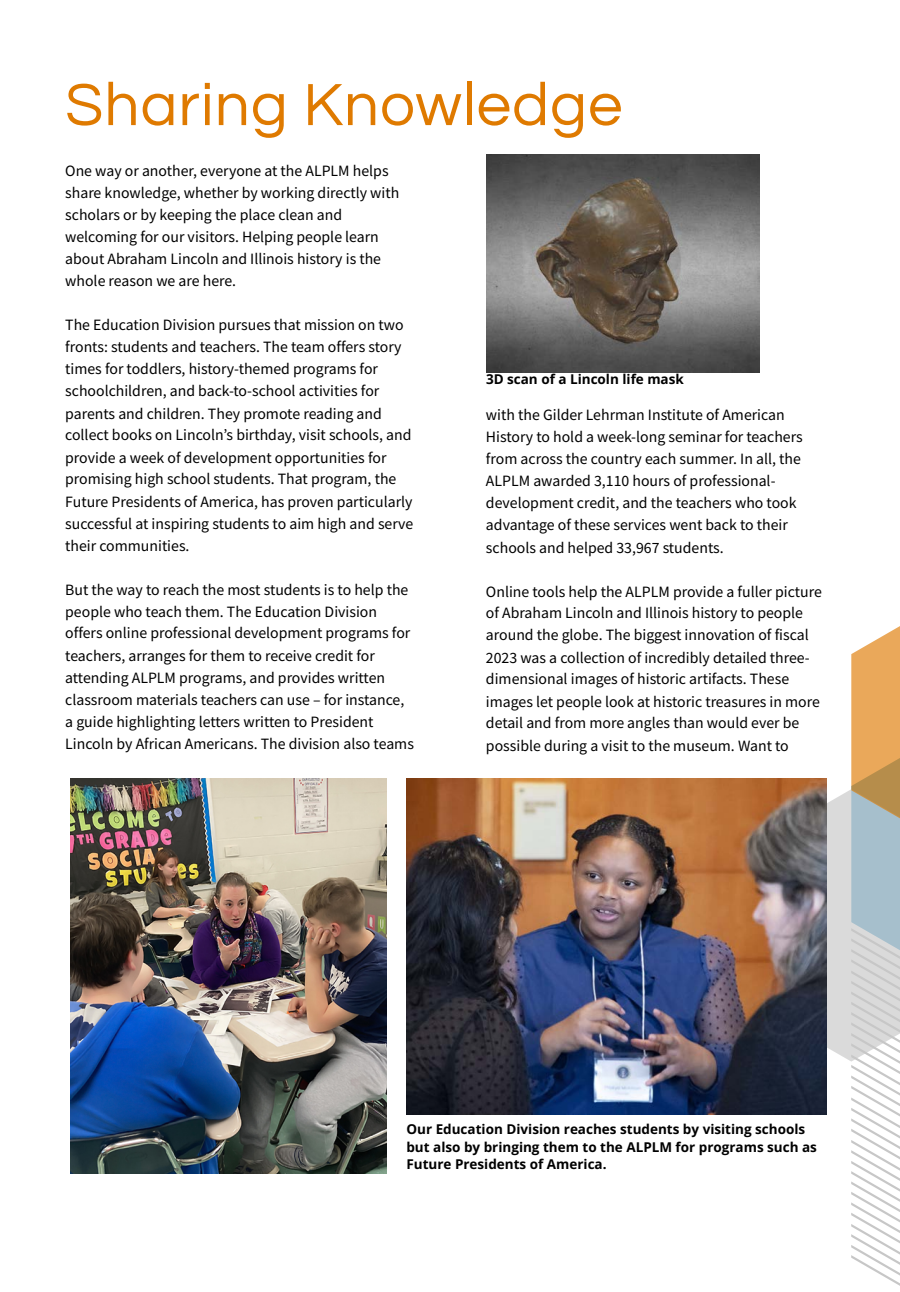
<style>
.page{position:relative;width:900px;height:1292px;background:#fff}
.page>*{position:absolute;margin:0;border:0;box-sizing:border-box;transform-origin:0 0}
.t1{font:61.8px "Questrial";letter-spacing:.02em;color:#df7a00}
.t2{font:15.75px/22px "Source Sans Pro";color:#000}
.t3{font:700 13.5px/17.4px "Open Sans";color:#000}
</style>
<div class="page">
<img style="left:71px;top:778px;width:316px;height:395px">
<svg style="left:733px;top:626px;width:167px;height:660px"></svg>
<img style="left:406px;top:778px;width:420px;height:336px">
<img style="left:486px;top:154px;width:273px;height:218px">
<p class="t1" style="left:65px;top:74px;width:559px">Sharing Knowledge</p>
<p class="t2" style="left:65px;top:159px;width:336px">One way or another, everyone at the ALPLM helps share knowledge, whether by working directly with scholars or by keeping the place clean and welcoming for our visitors. Helping people learn about Abraham Lincoln and Illinois history is the whole reason we are here.</p>
<p class="t2" style="left:65px;top:313px;width:340px;line-height:22.5px">The Education Division pursues that mission on two fronts: students and teachers. The team offers story</p>
<p class="t2" style="left:65px;top:357px;width:314px">times for toddlers, history-themed programs for</p>
<p class="t2" style="left:65px;top:380px;width:316px">schoolchildren, and back-to-school activities for</p>
<p class="t2" style="left:65px;top:402px;width:318px">parents and children. They promote reading and</p>
<p class="t2" style="left:65px;top:423px;width:348px">collect books on Lincoln’s birthday, visit schools, and</p>
<p class="t2" style="left:65px;top:446px;width:323px">provide a week of development opportunities for</p>
<p class="t2" style="left:65px;top:467px;width:333px">promising high school students. That program, the</p>
<p class="t2" style="left:65px;top:490px;width:349px">Future Presidents of America, has proven particularly</p>
<p class="t2" style="left:65px;top:512px;width:350px">successful at inspiring students to aim high and serve</p>
<p class="t2" style="left:65px;top:534px;width:126px">their communities.</p>
<p class="t2" style="left:65px;top:578px;width:345px">But the way to reach the most students is to help the</p>
<p class="t2" style="left:65px;top:600px;width:313px">people who teach them. The Education Division</p>
<p class="t2" style="left:65px;top:621px;width:350px">offers online professional development programs for teachers, arranges for them to receive credit for attending ALPLM programs, and provides written classroom materials teachers can use – for instance, a guide highlighting letters written to President Lincoln by African Americans. The division also teams</p>
<p class="t3" style="left:486px;top:370px;width:199px">3D scan of a Lincoln life mask</p>
<p class="t2" style="left:486px;top:403px;width:318px">with the Gilder Lehrman Institute of American History to hold a week-long seminar for teachers from across the country each summer. In all, the ALPLM awarded 3,110 hours of professional&shy;development credit, and the teachers who took advantage of these services went back to their schools and helped 33,967 students.</p>
<p class="t2" style="left:486px;top:580px;width:337px">Online tools help the ALPLM provide a fuller picture of Abraham Lincoln and Illinois history to people around the globe. The biggest innovation of fiscal 2023 was a collection of incredibly detailed three&shy;dimensional images of historic artifacts. These images let people look at historic treasures in more detail and from more angles than would ever be possible during a visit to the museum. Want to</p>
<p class="t3" style="left:406px;top:1119px;width:412px">Our Education Division reaches students by visiting schools but also by bringing them to the ALPLM for programs such as<br>Future Presidents of America.</p>
</div>
